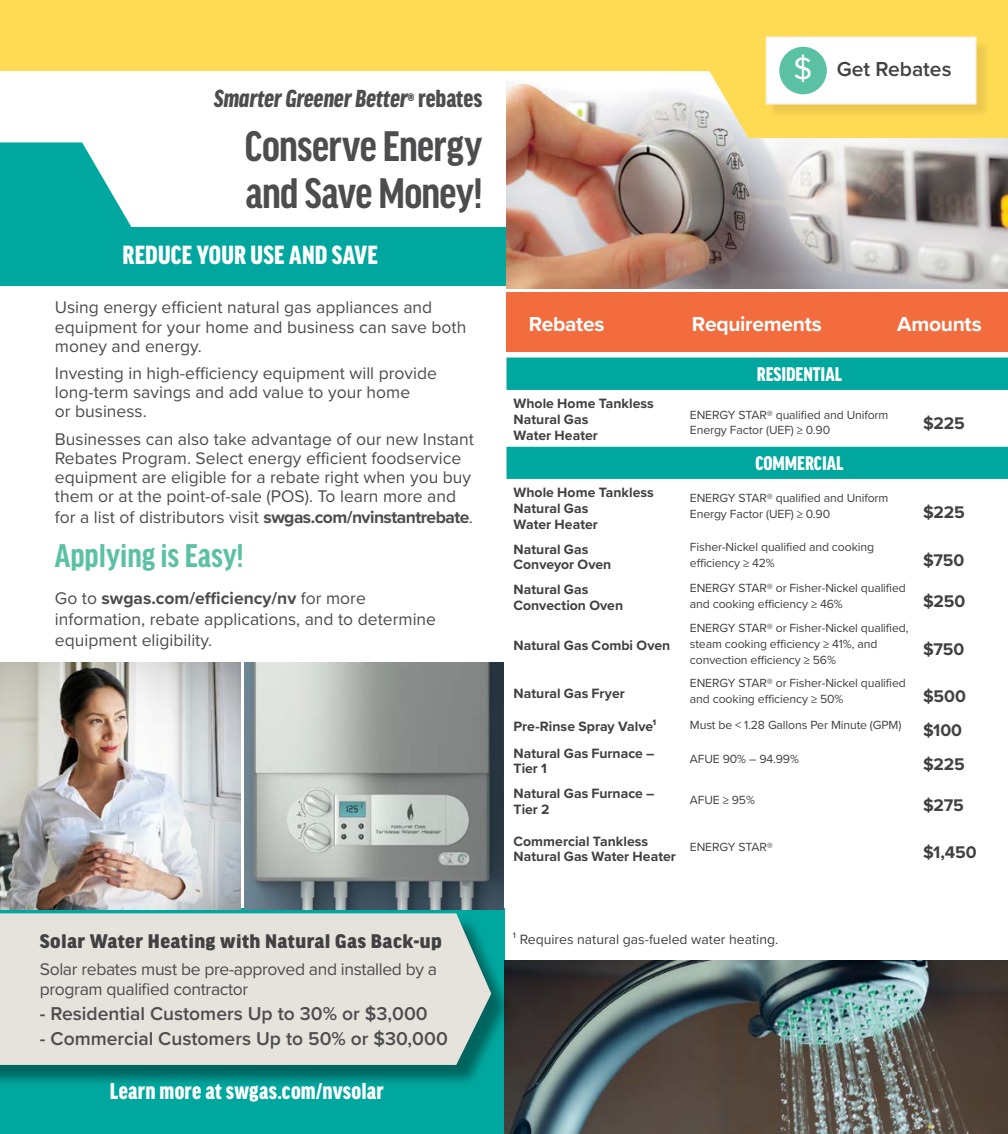
<style>
.page{position:relative;width:1008px;height:1134px;background:#fff}
.page>*{position:absolute;margin:0;border:0;box-sizing:border-box;transform-origin:0 0}
.t1{font:700 condensed 45.5px/47.2px "Good Headline Pro";letter-spacing:-.015em;color:#4d4d4f}
.t2{font:700 condensed 35px "Good Headline Pro";color:#5bc1a5}
.t3{font:900 condensed 28px "Good Headline Pro";letter-spacing:.01em;color:#fff}
.t4{font:italic 900 condensed 26.25px "Good Headline Pro";color:#4d4d4f}
.t5{font:900 condensed 24.5px "Good Headline Pro";letter-spacing:.01em;color:#fff}
.t6{font:900 21px "Good Headline Pro";letter-spacing:.02em;color:#414042}
.t7{font:700 21px "Proxima Nova";letter-spacing:-.015em;color:#fff}
.t8{font:900 condensed 21px "Good Headline Pro";color:#fff}
.t9{font:600 21px "Proxima Nova";color:#414042}
.t10{font:600 19.25px "Proxima Nova";color:#4d4d4f}
.t11{font:17.5px/19.2px "Proxima Nova";color:#4d4d4f}
.t12{font:17.5px/19.2px "Proxima Nova";letter-spacing:-.02em;color:#4d4d4f}
.t13{font:700 17.5px "Proxima Nova";letter-spacing:-.01em;color:#414042}
.t14{font:700 14px/15.8px "Proxima Nova";color:#414042}
.t15{font:14px "Proxima Nova";color:#414042}
.t16{font:12.25px/15.8px "Proxima Nova";letter-spacing:-.01em;color:#414042}
.s1{font-style:normal}
.s2{font-weight:700}
.s3{font-weight:400;font-size:31.85px;color:#fff}
.s4{font-weight:700;font-size:17.5px}
</style>
<div class="page">
<svg style="left:0;top:142px;width:149px;height:86px"></svg>
<div style="left:0;top:228px;width:536px;height:58px;background:#00a79e"></div>
<div style="left:0;top:909px;width:504px;height:225px;background:#00a79e"></div>
<img style="left:504px;top:961px;width:504px;height:173px">
<div style="left:507px;top:358px;width:501px;height:32px;background:#00a79e"></div>
<div style="left:507px;top:446px;width:501px;height:33px;background:#00a79e"></div>
<div style="left:507px;top:292px;width:501px;height:60px;background:#f36c3e"></div>
<img style="left:507px;top:83px;width:501px;height:205px">
<img style="left:244px;top:663px;width:260px;height:246px">
<div style="left:0;top:0;width:1008px;height:71px;background:#ffda53"></div>
<img style="left:0;top:663px;width:240px;height:246px">
<svg style="left:668px;top:36px;width:340px;height:102px;fill:#ffda53"></svg>
<div style="left:769px;top:40px;width:220px;height:77px;background:#000;opacity:.08"></div>
<div style="left:766px;top:37px;width:210px;height:68px;background:#fff;border:2px solid #f7f5f3"></div>
<div style="left:779px;top:47px;width:48px;height:47px;background:#5bc1a5;border-radius:50%"></div>
<div style="left:0;top:915px;width:513px;height:172px;background:#000;opacity:.4"></div>
<div style="left:0;top:913px;width:491px;height:152px;background:#e6e2dc"></div>
<h3 class="t4" style="left:214px;top:87px;width:270px">Smarter Greener Better<span class="s1">® rebates</span></h3>
<h1 class="t1" style="left:245px;top:124px;width:239px">Conserve Energy and Save Money!</h1>
<h3 class="t3" style="left:122px;top:242px;width:257px">REDUCE YOUR USE AND SAVE</h3>
<p class="t11" style="left:55px;top:297px;width:413px">Using energy efficient natural gas appliances and equipment for your home and business can save both money and energy.</p>
<p class="t11" style="left:55px;top:363px;width:384px">Investing in high-efficiency equipment will provide long-term savings and add value to your home<br>or business.</p>
<p class="t11" style="left:55px;top:428px;width:421px">Businesses can also take advantage of our new Instant Rebates Program. Select energy efficient foodservice equipment are eligible for a rebate right when you buy them or at the point-of-sale (POS). To learn more and</p>
<p class="t11" style="left:55px;top:507px;width:420px">for a list of distributors visit <span class="s2">swgas.com/nvinstantrebate</span>.</p>
<h2 class="t2" style="left:55px;top:539px;width:190px">Applying is Easy!</h2>
<p class="t11" style="left:55px;top:587px;width:383px;line-height:21px">Go to <span class="s2">swgas.com/efficiency/nv</span> for more information, rebate applications, and to determine equipment eligibility.</p>
<p class="t6" style="left:40px;top:932px;width:404px">Solar Water Heating with Natural Gas Back-up</p>
<p class="t12" style="left:40px;top:959px;width:399px">Solar rebates must be pre-approved and installed by a program qualified contractor</p>
<p class="t10" style="left:40px;top:999px;width:389px">- Residential Customers Up to 30% or $3,000</p>
<p class="t10" style="left:40px;top:1025px;width:410px">- Commercial Customers Up to 50% or $30,000</p>
<h3 class="t5" style="left:110px;top:1080px;width:276px">Learn more at swgas.com/nvsolar</h3>
<p class="t9" style="left:794px;top:54px;width:159px"><span class="s3">$</span> Get Rebates</p>
<p class="t7" style="left:529px;top:309px;width:77px">Rebates</p>
<p class="t7" style="left:692px;top:309px;width:131px">Requirements</p>
<p class="t7" style="left:897px;top:309px;width:86px">Amounts</p>
<p class="t8" style="left:757px;top:365px;width:87px">RESIDENTIAL</p>
<p class="t14" style="left:514px;top:395px;width:142px">Whole Home Tankless<br>Natural Gas<br>Water Heater</p>
<p class="t16" style="left:690px;top:406px;width:200px">ENERGY STAR® qualified and Uniform<br>Energy Factor (UEF) ≥ 0.90</p>
<p class="t13" style="left:923px;top:410px;width:43px">$225</p>
<p class="t8" style="left:755px;top:454px;width:90px">COMMERCIAL</p>
<p class="t14" style="left:514px;top:484px;width:142px">Whole Home Tankless<br>Natural Gas<br>Water Heater</p>
<p class="t16" style="left:690px;top:490px;width:200px">ENERGY STAR® qualified and Uniform<br>Energy Factor (UEF) ≥ 0.90</p>
<p class="t13" style="left:923px;top:499px;width:43px">$225</p>
<p class="t14" style="left:514px;top:541px;width:99px">Natural Gas<br>Conveyor Oven</p>
<p class="t16" style="left:690px;top:539px;width:186px">Fisher-Nickel qualified and cooking efficiency ≥ 42%</p>
<p class="t13" style="left:923px;top:547px;width:43px">$750</p>
<p class="t14" style="left:514px;top:582px;width:111px">Natural Gas<br>Convection Oven</p>
<p class="t16" style="left:690px;top:579px;width:217px">ENERGY STAR® or Fisher-Nickel qualified and cooking efficiency ≥ 46%</p>
<p class="t13" style="left:923px;top:588px;width:44px">$250</p>
<p class="t14" style="left:514px;top:637px;width:158px">Natural Gas Combi Oven</p>
<p class="t16" style="left:690px;top:620px;width:220px">ENERGY STAR® or Fisher-Nickel qualified, steam cooking efficiency ≥ 41%, and convection efficiency ≥ 56%</p>
<p class="t13" style="left:923px;top:636px;width:43px">$750</p>
<p class="t14" style="left:514px;top:685px;width:113px">Natural Gas Fryer</p>
<p class="t16" style="left:690px;top:675px;width:217px">ENERGY STAR® or Fisher-Nickel qualified and cooking efficiency ≥ 50%</p>
<p class="t13" style="left:923px;top:684px;width:44px">$500</p>
<p class="t14" style="left:514px;top:718px;width:145px">Pre-Rinse Spray Valve¹</p>
<p class="t16" style="left:690px;top:716px;width:274px">Must be &lt; 1.28 Gallons Per Minute (GPM) <span class="s4">$100</span></p>
<p class="t14" style="left:514px;top:745px;width:143px">Natural Gas Furnace –<br>Tier 1</p>
<p class="t16" style="left:690px;top:751px;width:111px">AFUE 90% – 94.99%</p>
<p class="t13" style="left:923px;top:751px;width:43px">$225</p>
<p class="t14" style="left:514px;top:786px;width:143px">Natural Gas Furnace –<br>Tier 2</p>
<p class="t16" style="left:690px;top:791px;width:67px">AFUE ≥ 95%</p>
<p class="t13" style="left:923px;top:792px;width:42px">$275</p>
<p class="t14" style="left:514px;top:833px;width:164px">Commercial Tankless<br>Natural Gas Water Heater</p>
<p class="t16" style="left:690px;top:839px;width:84px">ENERGY STAR®</p>
<p class="t13" style="left:923px;top:840px;width:55px">$1,450</p>
<p class="t15" style="left:513px;top:929px;width:267px">¹ Requires natural gas-fueled water heating.</p>
</div>
